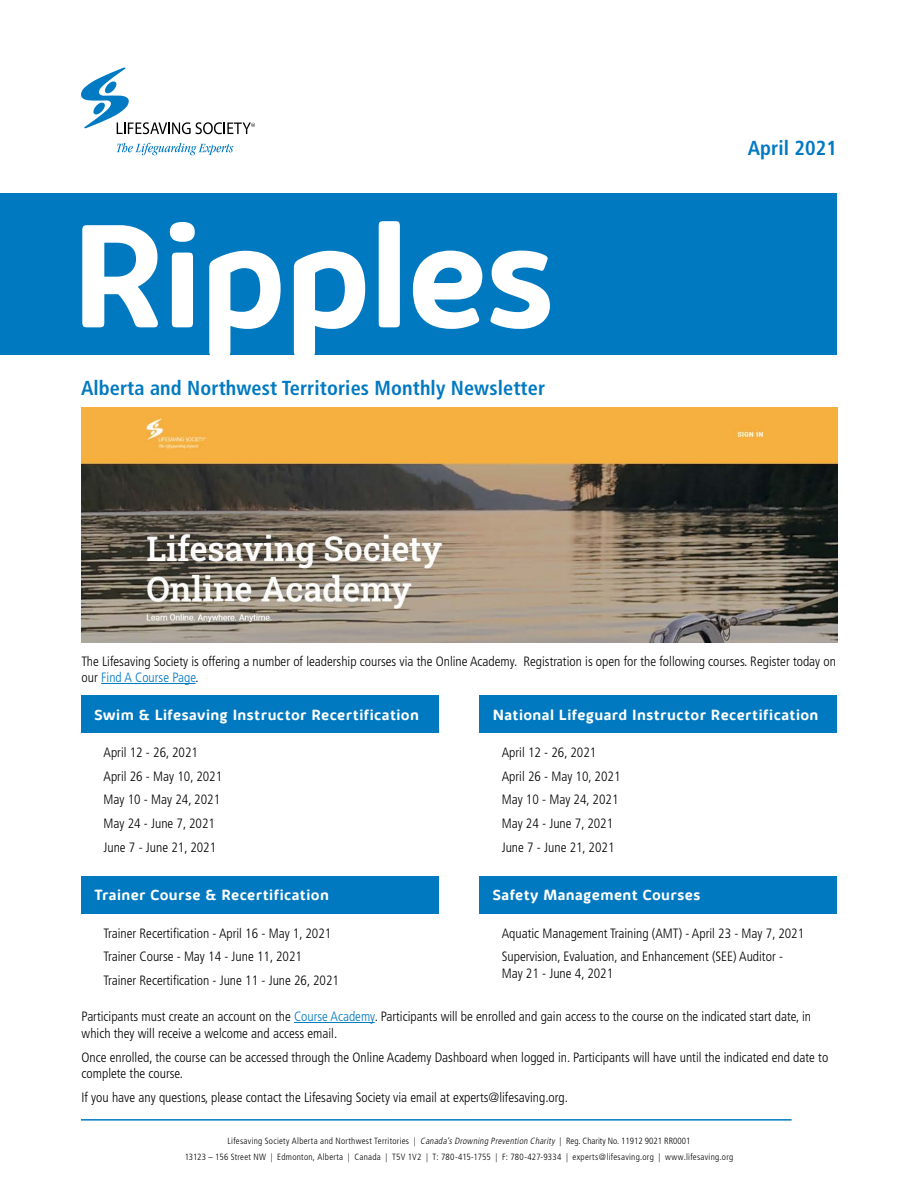
<style>
.page{position:relative;width:918px;height:1188px;background:#fff}
.page>*{position:absolute;margin:0;border:0;box-sizing:border-box;transform-origin:0 0}
.t1{font:700 150px "Kabrio Alternate";letter-spacing:-.02em;color:#fff}
.t2{font:700 condensed 20.25px "Frutiger";letter-spacing:.005em;color:#0079c1}
.t3{font:700 15px "Kabrio Alternate";letter-spacing:.025em;color:#fff}
.t4{font:300 condensed 13.5px/23.7px "Frutiger";color:#000}
.t5{font:300 condensed 9px/15px "Frutiger";letter-spacing:.03em;color:#000;text-align:center}
.s1{color:#0079c1}
.s2{font-style:italic}
</style>
<div class="page">
<hr style="left:81px;top:1119px;width:711px;height:2px;background:#0079c1">
<div style="left:0;top:193px;width:837px;height:162px;background:#0079c1"></div>
<svg style="left:81px;top:68px;width:174px;height:66px"></svg>
<svg style="left:117px;top:143px;width:116px;height:12px"></svg>
<div style="left:81px;top:695px;width:358px;height:38px;background:#0079c1"></div>
<div style="left:479px;top:695px;width:358px;height:38px;background:#0079c1"></div>
<div style="left:81px;top:876px;width:358px;height:38px;background:#0079c1"></div>
<div style="left:479px;top:876px;width:358px;height:38px;background:#0079c1"></div>
<img style="left:82px;top:408px;width:756px;height:234px">
<hr style="left:294px;top:1022px;width:81px;height:1px;background:#0079c1">
<hr style="left:101px;top:683px;width:95px;height:1px;background:#0079c1">
<h1 class="t1" style="left:70px;top:184px;width:487px">Ripples</h1>
<h2 class="t2" style="left:81px;top:376px;width:466px">Alberta and Northwest Territories Monthly Newsletter</h2>
<h2 class="t2" style="left:748px;top:136px;width:91px">April 2021</h2>
<p class="t4" style="left:82px;top:653px;width:756px;line-height:16.5px">The Lifesaving Society is offering a number of leadership courses via the Online Academy. Registration is open for the following courses. Register today on our <span class="s1">Find A Course Page</span>.</p>
<p class="t3" style="left:94px;top:706px;width:326px">Swim &amp; Lifesaving Instructor Recertification</p>
<p class="t4" style="left:104px;top:741px;width:120px">April 12 - 26, 2021<br>April 26 - May 10, 2021<br>May 10 - May 24, 2021<br>May 24 - June 7, 2021<br>June 7 - June 21, 2021</p>
<p class="t3" style="left:493px;top:706px;width:327px">National Lifeguard Instructor Recertification</p>
<p class="t4" style="left:502px;top:741px;width:120px">April 12 - 26, 2021<br>April 26 - May 10, 2021<br>May 10 - May 24, 2021<br>May 24 - June 7, 2021<br>June 7 - June 21, 2021</p>
<p class="t3" style="left:493px;top:886px;width:209px">Safety Management Courses</p>
<p class="t4" style="left:502px;top:921px;width:304px">Aquatic Management Training (AMT) - April 23 - May 7, 2021<br>Supervision, Evaluation, and Enhancement (SEE) Auditor -</p>
<p class="t4" style="left:502px;top:961px;width:113px">May 21 - June 4, 2021</p>
<p class="t4" style="left:82px;top:1008px;width:731px;line-height:16.5px">Participants must create an account on the <span class="s1">Course Academy</span>. Participants will be enrolled and gain access to the course on the indicated start date, in which they will receive a welcome and access email.</p>
<p class="t4" style="left:82px;top:1049px;width:748px;line-height:16.5px">Once enrolled, the course can be accessed through the Online Academy Dashboard when logged in. Participants will have until the indicated end date to complete the course.</p>
<p class="t4" style="left:82px;top:1086px;width:488px">If you have any questions, please contact the Lifesaving Society via email at experts@lifesaving.org.</p>
<p class="t3" style="left:94px;top:886px;width:236px">Trainer Course &amp; Recertification</p>
<p class="t4" style="left:104px;top:921px;width:237px">Trainer Recertification - April 16 - May 1, 2021<br>Trainer Course - May 14 - June 11, 2021<br>Trainer Recertification - June 11 - June 26, 2021</p>
<p class="t5" style="left:185px;top:1134px;width:550px">Lifesaving Society Alberta and Northwest Territories | <span class="s2">Canada’sDrowning Prevention Charity</span> | Reg. Charity No. 11912 9021 RR0001<br>13123 – 156 Street NW | Edmonton, Alberta | Canada | T5V 1V2 | T: 780-415-1755 | F: 780-427-9334 | experts@lifesaving.org | www.lifesaving.org</p>
</div>
